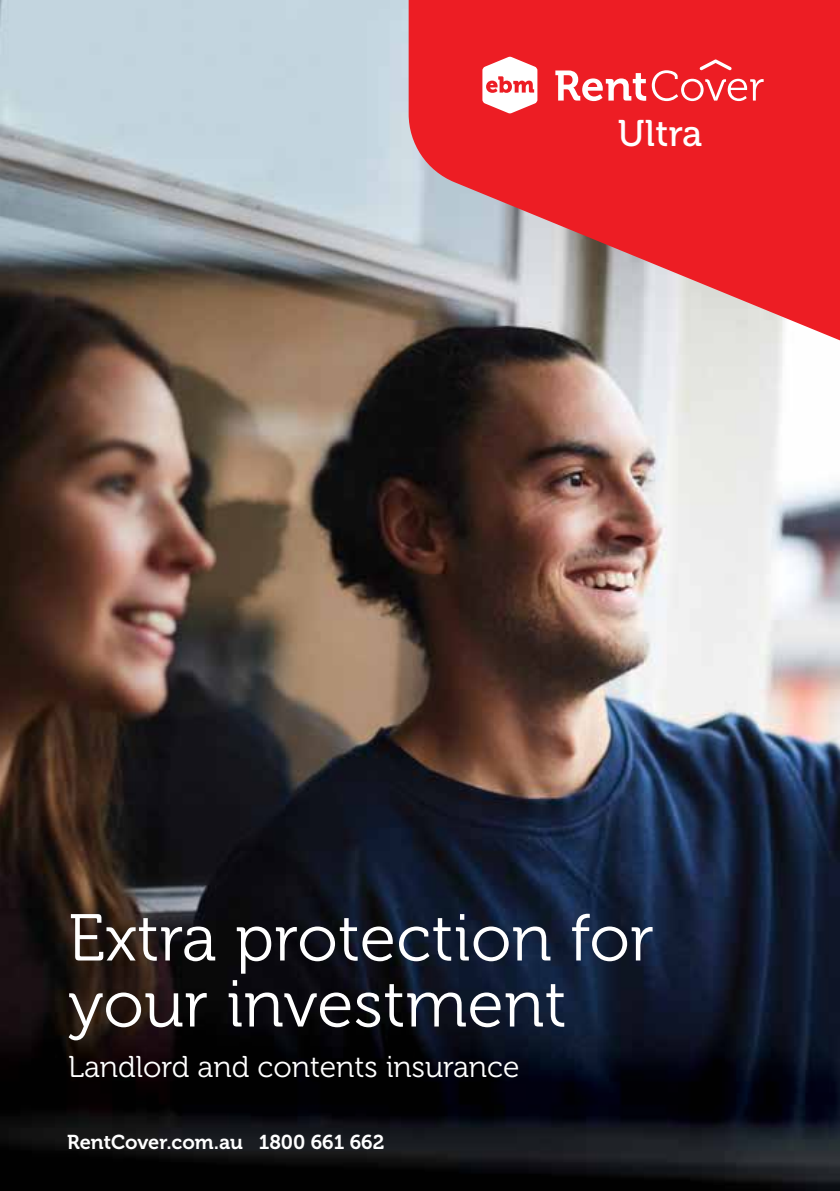
<style>
.page{position:relative;width:840px;height:1191px;background:#fff}
.page>*{position:absolute;margin:0;border:0;box-sizing:border-box;transform-origin:0 0}
.t1{font:66px/66px "Museo 300";letter-spacing:.005em;color:#fff}
.t2{font:37px "Museo 500";letter-spacing:.01em;color:#fff}
.t3{font:30px "Museo 300";color:#fff}
.t4{font:20px "Museo 700";color:#fff}
</style>
<div class="page">
<img style="left:0;top:0;width:839px;height:1191px">
<svg style="left:408px;top:0;width:431px;height:347px;background:#db4a4f"></svg>
<svg style="left:555px;top:70px;width:90px;height:31px"></svg>
<svg style="left:482px;top:57px;width:55px;height:56px"></svg>
<svg style="left:651px;top:59px;width:112px;height:42px;background:#f0474d"></svg>
<p class="t2" style="left:617px;top:113px;width:86px">Ultra</p>
<p class="t1" style="left:68px;top:906px;width:587px">Extra protection for your investment</p>
<p class="t3" style="left:68px;top:1050px;width:452px">Landlord and contents insurance</p>
<p class="t4" style="left:67px;top:1131px;width:318px">RentCover.com.au 1800 661 662</p>
</div>
